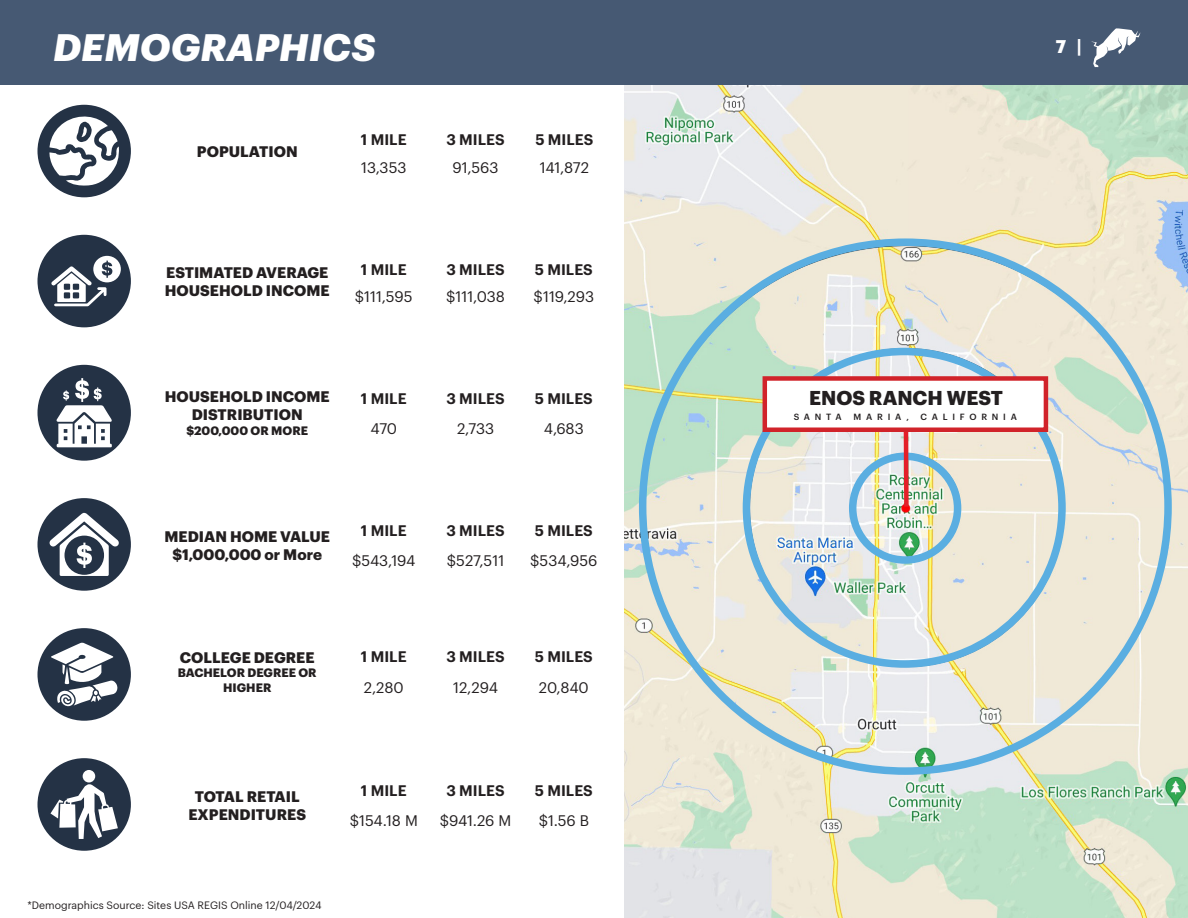
<style>
.page{position:relative;width:1188px;height:918px;background:#fff}
.page>*{position:absolute;margin:0;border:0;box-sizing:border-box;transform-origin:0 0}
.t1{font:italic 700 37.5px "Graphik";letter-spacing:.005em;color:#fff}
.t2{font:700 19.65px "Graphik";color:#231f20}
.t3{font:700 18px "Graphik";color:#fff}
.t4{font:700 15px "Graphik";color:#231f20}
.t5{font:15px "Graphik";letter-spacing:-.005em;color:#231f20}
.t6{font:600 15px "Graphik";color:#231f20}
.t7{font:700 12px/14.4px "Graphik";color:#231f20;text-align:center}
.t8{font:10.5px "Graphik";color:#231f20}
.t9{font:500 8.85px "Graphik";letter-spacing:.54em;color:#231f20}
</style>
<div class="page">
<img style="left:624px;top:84px;width:564px;height:834px">
<div style="left:743px;top:348px;width:323px;height:320px;border:8px solid #5aaee1;border-radius:50%"></div>
<div style="left:849px;top:453px;width:112px;height:111px;border:8px solid #5aaee1;border-radius:50%"></div>
<div style="left:38px;top:105px;width:93px;height:92px;background:#243245;border-radius:50%"></div>
<svg style="left:49px;top:113px;width:71px;height:73px"></svg>
<div style="left:38px;top:758px;width:93px;height:93px;background:#243245;border-radius:50%"></div>
<div style="left:83px;top:770px;width:12px;height:12px;background:#fff;border-radius:50%"></div>
<svg style="left:51px;top:782px;width:67px;height:57px"></svg>
<div style="left:38px;top:628px;width:93px;height:93px;background:#243245;border-radius:50%"></div>
<svg style="left:51px;top:643px;width:67px;height:64px"></svg>
<div style="left:38px;top:235px;width:93px;height:92px;background:#243245;border-radius:50%"></div>
<div style="left:93px;top:256px;width:28px;height:26px;background:#fff;border-radius:50%"></div>
<svg style="left:51px;top:261px;width:61px;height:45px"></svg>
<div style="left:38px;top:498px;width:93px;height:93px;background:#243245;border-radius:50%"></div>
<svg style="left:49px;top:513px;width:70px;height:63px"></svg>
<div style="left:38px;top:365px;width:93px;height:96px;background:#243245;border-radius:50%"></div>
<svg style="left:56px;top:378px;width:56px;height:70px"></svg>
<div style="left:0;top:0;width:1188px;height:84px;background:#465973"></div>
<svg style="left:1091px;top:28px;width:49px;height:39px"></svg>
<svg style="left:901px;top:432px;width:10px;height:79px"></svg>
<div style="left:763px;top:376px;width:285px;height:56px;background:#fff;border:4px solid #d1232a"></div>
<p class="t1" style="left:53px;top:19px;width:324px">DEMOGRAPHICS</p>
<p class="t3" style="left:1056px;top:33px;width:27px">7 |</p>
<p class="t4" style="left:197px;top:140px;width:102px">POPULATION</p>
<p class="t6" style="left:361px;top:128px;width:47px">1 MILE</p>
<p class="t6" style="left:446px;top:128px;width:60px">3 MILES</p>
<p class="t6" style="left:535px;top:128px;width:60px">5 MILES</p>
<p class="t5" style="left:361px;top:156px;width:47px">13,353</p>
<p class="t5" style="left:453px;top:156px;width:47px">91,563</p>
<p class="t5" style="left:540px;top:156px;width:51px">141,872</p>
<p class="t4" style="left:166px;top:261px;width:164px">ESTIMATED AVERAGE</p>
<p class="t4" style="left:165px;top:279px;width:166px">HOUSEHOLD INCOME</p>
<p class="t6" style="left:361px;top:258px;width:47px">1 MILE</p>
<p class="t6" style="left:446px;top:258px;width:60px">3 MILES</p>
<p class="t6" style="left:535px;top:258px;width:60px">5 MILES</p>
<p class="t5" style="left:355px;top:286px;width:59px">$111,595</p>
<p class="t5" style="left:446px;top:286px;width:60px">$111,038</p>
<p class="t5" style="left:534px;top:286px;width:62px">$119,293</p>
<p class="t4" style="left:165px;top:385px;width:166px">HOUSEHOLD INCOME</p>
<p class="t4" style="left:192px;top:403px;width:112px">DISTRIBUTION</p>
<p class="t7" style="left:186px;top:422px;width:123px">$200,000 OR MORE</p>
<p class="t6" style="left:361px;top:387px;width:47px">1 MILE</p>
<p class="t6" style="left:446px;top:387px;width:60px">3 MILES</p>
<p class="t6" style="left:535px;top:387px;width:60px">5 MILES</p>
<p class="t5" style="left:370px;top:417px;width:28px">470</p>
<p class="t5" style="left:457px;top:417px;width:39px">2,733</p>
<p class="t5" style="left:544px;top:417px;width:41px">4,683</p>
<p class="t4" style="left:164px;top:525px;width:167px">MEDIAN HOME VALUE</p>
<p class="t4" style="left:173px;top:543px;width:151px">$1,000,000 or More</p>
<p class="t6" style="left:361px;top:519px;width:47px">1 MILE</p>
<p class="t6" style="left:446px;top:519px;width:60px">3 MILES</p>
<p class="t6" style="left:535px;top:519px;width:60px">5 MILES</p>
<p class="t5" style="left:352px;top:550px;width:65px">$543,194</p>
<p class="t5" style="left:447px;top:550px;width:59px">$527,511</p>
<p class="t5" style="left:530px;top:550px;width:69px">$534,956</p>
<p class="t4" style="left:180px;top:646px;width:136px">COLLEGE DEGREE</p>
<p class="t7" style="left:178px;top:664px;width:140px">BACHELOR DEGREE OR<br>HIGHER</p>
<p class="t6" style="left:361px;top:646px;width:47px">1 MILE</p>
<p class="t6" style="left:446px;top:646px;width:60px">3 MILES</p>
<p class="t6" style="left:535px;top:646px;width:60px">5 MILES</p>
<p class="t5" style="left:364px;top:676px;width:41px">2,280</p>
<p class="t5" style="left:453px;top:676px;width:47px">12,294</p>
<p class="t5" style="left:539px;top:676px;width:51px">20,840</p>
<p class="t4" style="left:195px;top:785px;width:106px">TOTAL RETAIL</p>
<p class="t4" style="left:188px;top:803px;width:119px">EXPENDITURES</p>
<p class="t8" style="left:27px;top:897px;width:295px">*Demographics Source: Sites USA REGIS Online 12/04/2024</p>
<p class="t6" style="left:361px;top:779px;width:47px">1 MILE</p>
<p class="t6" style="left:446px;top:779px;width:60px">3 MILES</p>
<p class="t6" style="left:535px;top:779px;width:60px">5 MILES</p>
<p class="t5" style="left:350px;top:810px;width:70px">$154.18 M</p>
<p class="t5" style="left:440px;top:810px;width:73px">$941.26 M</p>
<p class="t5" style="left:539px;top:810px;width:52px">$1.56 B</p>
<p class="t2" style="left:809px;top:382px;width:195px">ENOS RANCH WEST</p>
<p class="t9" style="left:794px;top:410px;width:50px">SANTA</p>
<p class="t9" style="left:854px;top:410px;width:57px">MARIA,</p>
<p class="t9" style="left:921px;top:410px;width:98px">CALIFORNIA</p>
</div>
